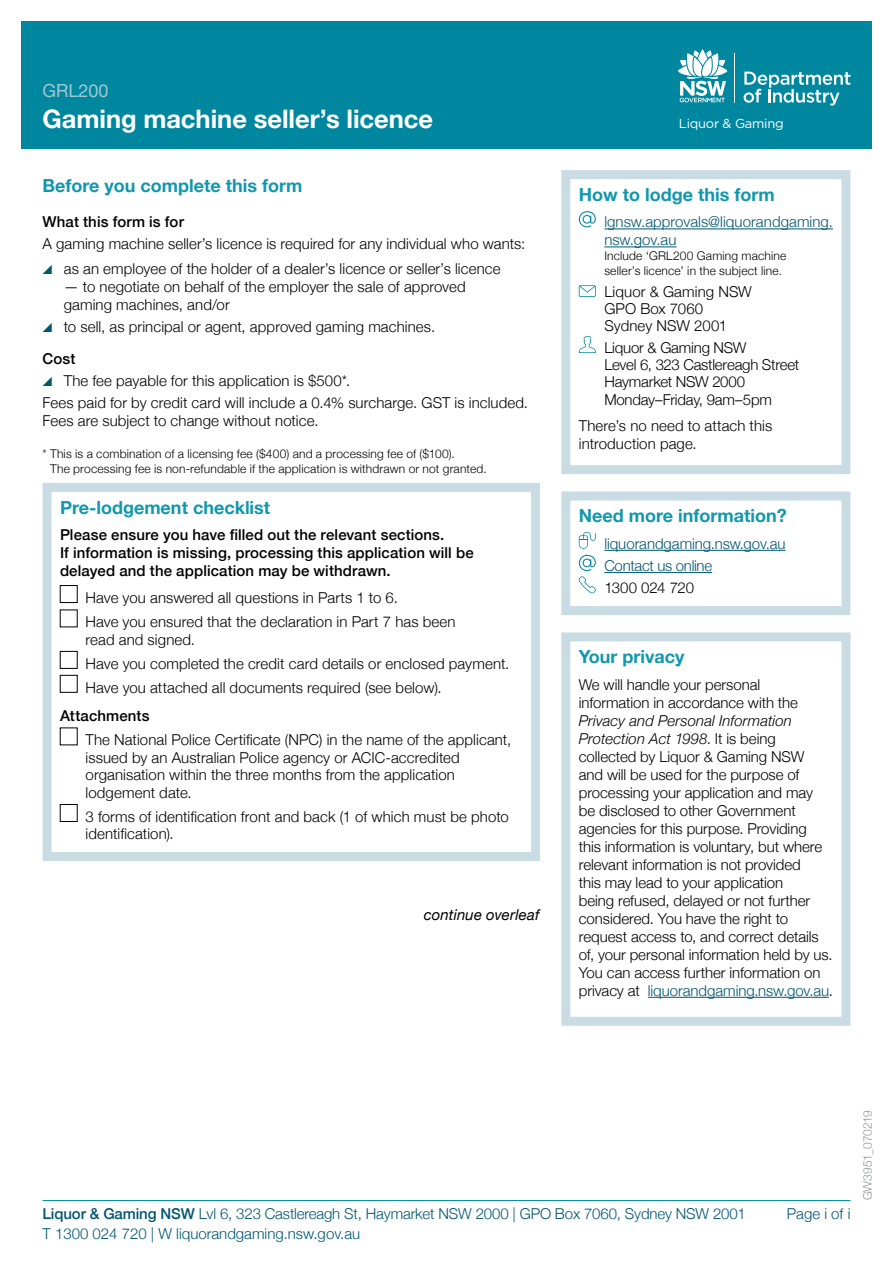
<style>
.page{position:relative;width:893px;height:1263px;background:#fff}
.page>*{position:absolute;margin:0;border:0;box-sizing:border-box;transform-origin:0 0}
.t1{font:700 25.5px "Helvetica Neue";color:#fff}
.Information_Page__In{font:700 18px "Helvetica Neue";color:#1197ae}
.t2{font:18px "Helvetica Neue";color:#a4c7d4}
.Body_Copy__forms{font:300 15px/18px "Helvetica Neue";color:#000}
.Body_Copy__forms-2{font:500 15px/18px "Helvetica Neue";letter-spacing:.01em;color:#000}
.Info_Page_Boxes_Body{font:300 15px/17.2px "Helvetica Neue";letter-spacing:-.01em;color:#000}
.t3{font:300 15px "Helvetica Neue";letter-spacing:-.01em;color:#005671}
.Info_Page_Boxes_Body-2{font:300 15px/18px "Helvetica Neue";color:#005570}
.Information_Page__Su{font:500 15px "Helvetica Neue";letter-spacing:.01em;color:#000}
.continue_overleaf{font:italic 15px "Helvetica Neue";letter-spacing:.01em;color:#000}
.Info_Page_Boxes_Body-3{font:300 15px "Helvetica Neue";letter-spacing:-.02em;color:#005570}
.t4{font:12.9px "Gotham";letter-spacing:-.02em;color:#fff}
.Body_Copy__forms-3{font:300 12px/15px "Helvetica Neue";letter-spacing:.015em;color:#000}
.Info_Page_Boxes_Body-4{font:300 12px/15px "Helvetica Neue";letter-spacing:.015em;color:#000}
.t5{font:300 12px "Helvetica Neue";letter-spacing:-.01em;color:#939598}
.s1{color:#005671}
.s2{font-style:italic}
.s3{color:#005570}
.s4{font-weight:500}
</style>
<div class="page">
<hr style="left:43px;top:1200px;width:807px;height:1px;background:#0090a1">
<div style="left:21px;top:21px;width:851px;height:128px;background:#0087a0"></div>
<svg style="left:744px;top:72px;width:106px;height:34px"></svg>
<svg style="left:678px;top:49px;width:49px;height:53px"></svg>
<hr style="left:734px;top:53px;width:1px;height:50px;background:#fff">
<div style="left:60px;top:585px;width:17px;height:18px;border:1px solid #000"></div>
<div style="left:60px;top:651px;width:17px;height:18px;border:1px solid #000"></div>
<div style="left:60px;top:804px;width:17px;height:18px;border:1px solid #000"></div>
<div style="left:43px;top:483px;width:497px;height:378px;border:9px solid #c9dce4"></div>
<hr style="left:648px;top:997px;width:181px;height:1px;background:#005570">
<div style="left:561px;top:632px;width:289px;height:394px;border:9px solid #c9dce4"></div>
<hr style="left:604px;top:550px;width:182px;height:1px;background:#005570">
<hr style="left:604px;top:572px;width:108px;height:1px;background:#005570">
<svg style="left:579px;top:532px;width:17px;height:17px"></svg>
<svg style="left:579px;top:555px;width:17px;height:38px"></svg>
<div style="left:561px;top:491px;width:289px;height:124px;border:9px solid #c9dce4"></div>
<hr style="left:604px;top:229px;width:229px;height:1px;background:#005570">
<hr style="left:604px;top:247px;width:72px;height:1px;background:#005570">
<svg style="left:579px;top:211px;width:17px;height:16px"></svg>
<svg style="left:579px;top:285px;width:17px;height:12px"></svg>
<svg style="left:579px;top:336px;width:17px;height:17px"></svg>
<div style="left:561px;top:170px;width:289px;height:304px;border:9px solid #c9dce4"></div>
<p class="t2" style="left:43px;top:78px;width:68px">GRL200</p>
<h1 class="t1" style="left:43px;top:98px;width:392px">Gaming machine seller’s licence</h1>
<p class="t4" style="left:679px;top:115px;width:106px">Liquor &amp; Gaming</p>
<h2 class="Information_Page__In" style="left:43px;top:171px;width:261px">Before you complete this form</h2>
<h3 class="Information_Page__Su" style="left:43px;top:210px;width:143px">What this form is for</h3>
<p class="Body_Copy__forms" style="left:43px;top:234px;width:484px">A gaming machine seller’s licence is required for any individual who wants:</p>
<p class="Body_Copy__forms" style="left:43px;top:258px;width:460px"><span class="s1">•</span> as an employee of the holder of a dealer’s licence or seller’s licence</p>
<p class="Body_Copy__forms" style="left:64px;top:276px;width:403px">— to negotiate on behalf of the employer the sale of approved gaming machines, and/or</p>
<p class="Body_Copy__forms" style="left:43px;top:316px;width:394px"><span class="s1">•</span> to sell, as principal or agent, approved gaming machines.</p>
<h3 class="Information_Page__Su" style="left:43px;top:346px;width:34px">Cost</h3>
<p class="Body_Copy__forms" style="left:43px;top:370px;width:309px"><span class="s1">•</span> The fee payable for this application is $500*.</p>
<p class="Body_Copy__forms" style="left:43px;top:393px;width:487px">Fees paid for by credit card will include a 0.4% surcharge. GST is included.<br>Fees are subject to change without notice.</p>
<p class="Body_Copy__forms-3" style="left:50px;top:446px;width:438px;text-indent:-8px">* This is a combination of a licensing fee ($400) and a processing fee of ($100).<br>The processing fee is non-refundable if the application is withdrawn or not granted.</p>
<h2 class="Information_Page__In" style="left:60px;top:493px;width:212px">Pre-lodgement checklist</h2>
<p class="Body_Copy__forms-2" style="left:60px;top:525px;width:415px">Please ensure you have filled out the relevant sections.<br>If information is missing, processing this application will be delayed and the application may be withdrawn.</p>
<p class="Body_Copy__forms" style="left:86px;top:587px;width:314px">Have you answered all questions in Parts 1 to 6.</p>
<p class="Body_Copy__forms" style="left:86px;top:612px;width:371px;line-height:17.5px">Have you ensured that the declaration in Part 7 has been read and signed.</p>
<p class="Body_Copy__forms" style="left:86px;top:653px;width:425px">Have you completed the credit card details or enclosed payment.</p>
<p class="Body_Copy__forms" style="left:86px;top:677px;width:358px">Have you attached all documents required (see below).</p>
<p class="Body_Copy__forms-2" style="left:60px;top:706px;width:91px">Attachments</p>
<p class="Body_Copy__forms" style="left:86px;top:730px;width:427px;line-height:17.5px">The National Police Certificate (NPC) in the name of the applicant, issued by an Australian Police agency or ACIC-accredited organisation within the three months from the application lodgement date.</p>
<p class="Body_Copy__forms" style="left:86px;top:806px;width:425px;line-height:17.5px">3 forms of identification front and back (1 of which must be photo identification).</p>
<p class="continue_overleaf" style="left:424px;top:904px;width:117px">continue overleaf</p>
<h2 class="Information_Page__In" style="left:579px;top:180px;width:197px">How to lodge this form</h2>
<p class="Info_Page_Boxes_Body-2" style="left:604px;top:212px;width:230px">lgnsw.approvals@liquorandgaming. nsw.gov.au</p>
<p class="Info_Page_Boxes_Body-4" style="left:604px;top:248px;width:184px">Include ‘GRL200 Gaming machine seller’s licence’ in the subject line.</p>
<p class="Info_Page_Boxes_Body" style="left:604px;top:282px;width:149px">Liquor &amp; Gaming NSW<br>GPO Box 7060<br>Sydney NSW 2001</p>
<p class="Info_Page_Boxes_Body" style="left:604px;top:338px;width:196px">Liquor &amp; Gaming NSW<br>Level 6, 323 Castlereagh Street<br>Haymarket NSW 2000<br>Monday–Friday, 9am–5pm</p>
<p class="Body_Copy__forms" style="left:579px;top:416px;width:195px">There’s no need to attach this introduction page.</p>
<h2 class="Information_Page__In" style="left:579px;top:502px;width:209px">Need more information?</h2>
<p class="Info_Page_Boxes_Body-2" style="left:604px;top:533px;width:183px">liquorandgaming.nsw.gov.au</p>
<p class="Info_Page_Boxes_Body-3" style="left:604px;top:554px;width:109px">Contact us online</p>
<p class="Info_Page_Boxes_Body" style="left:604px;top:578px;width:91px">1300 024 720</p>
<h2 class="Information_Page__In" style="left:579px;top:643px;width:107px">Your privacy</h2>
<p class="Body_Copy__forms" style="left:579px;top:674px;width:256px">We will handle your personal information in accordance with the <span class="s2">Privacy and Personal Information Protection Act 1998</span>. It is being collected by Liquor &amp; Gaming NSW<br>and will be used for the purpose of processing your application and may be disclosed to other Government agencies for this purpose. Providing<br>this information is voluntary, but where relevant information is not provided<br>this may lead to your application<br>being refused, delayed or not further considered. You have the right to request access to, and correct details of, your personal information held by us.<br>You can access further information on privacy at <span class="s3">liquorandgaming.nsw.gov.au</span>.</p>
<p class="t3" style="left:43px;top:1202px;width:705px"><span class="s4">Liquor &amp; Gaming NSW</span> Lvl 6, 323 Castlereagh St, Haymarket NSW 2000 | GPO Box 7060, Sydney NSW 2001</p>
<p class="t3" style="left:787px;top:1202px;width:65px">Page i of i</p>
<p class="t3" style="left:43px;top:1221px;width:319px">T 1300 024 720 | W liquorandgaming.nsw.gov.au</p>
<p class="t5" style="left:858px;top:1200px;width:92px;rotate:-90deg">GW3951_070219</p>
</div>
